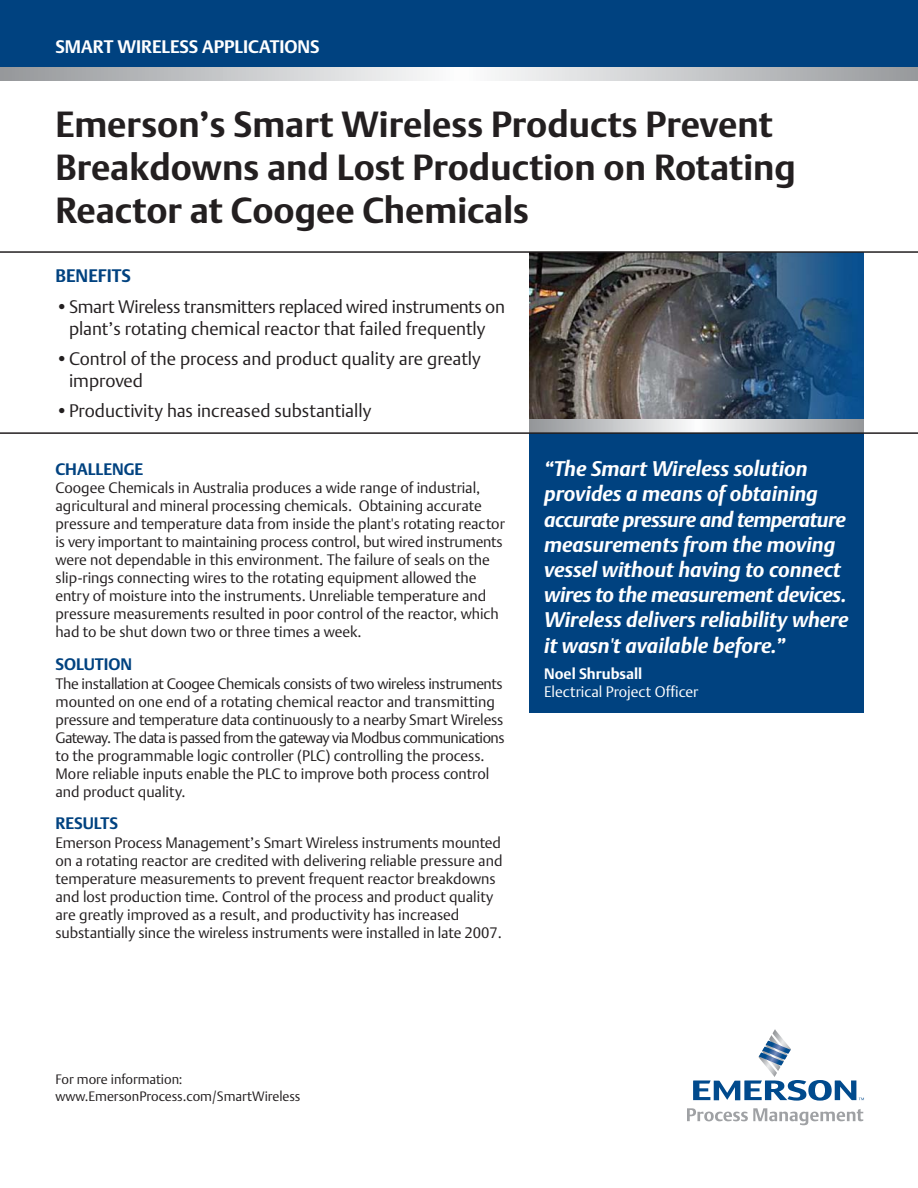
<style>
.page{position:relative;width:918px;height:1188px;background:#fff}
.page>*{position:absolute;margin:0;border:0;box-sizing:border-box;transform-origin:0 0}
.t1{font:700 36px/43.2px "DTL Argo T";color:#231f20}
.t2{font:italic 700 21px/25.2px "DTL Argo T";color:#fff}
.t3{font:18px/21.6px "DTL Argo T Light";color:#231f20;text-align:center}
.t4{font:700 18px "DTL Argo T";color:#fff}
.t5{font:700 18px "DTL Argo T";color:#004280}
.t6{font:700 16.5px "DTL Argo T";color:#004280}
.t7{font:15px/18px "DTL Argo T Light";color:#231f20}
.t8{font:15px "DTL Argo T Light";color:#fff}
.t9{font:700 15px "DTL Argo T";color:#fff}
.t10{font:13.5px/16.2px "DTL Argo T Light";color:#231f20}
</style>
<div class="page">
<div style="left:529px;top:433px;width:335px;height:279px;background:#004280"></div>
<img style="left:529px;top:253px;width:335px;height:166px">
<div style="left:0;top:0;width:918px;height:69px;background:#004280"></div>
<svg style="left:0;top:68px;width:918px;height:13px;background:#c8cacb"></svg>
<svg style="left:693px;top:1029px;width:171px;height:72px"></svg>
<svg style="left:687px;top:1108px;width:176px;height:17px"></svg>
<hr style="left:0;top:251px;width:918px;height:2px;background:#231f20">
<svg style="left:529px;top:419px;width:335px;height:13px;background:#c7c8ca"></svg>
<hr style="left:0;top:432px;width:918px;height:2px;background:#231f20">
<p class="t4" style="left:56px;top:39px;width:266px">SMART WIRELESS APPLICATIONS</p>
<h1 class="t1" style="left:56px;top:105px;width:742px">Emerson’s Smart Wireless Products Prevent<br>Breakdowns and Lost Production on Rotating<br>Reactor at Coogee Chemicals</h1>
<p class="t5" style="left:56px;top:269px;width:77px">BENEFITS</p>
<p class="t3" style="left:56px;top:297px;width:451px">•Smart Wireless transmitters replaced wired instruments on plant’s rotating chemical reactor that failed frequently</p>
<p class="t3" style="left:69px;top:350px;width:413px;text-align:left;text-indent:-14px">•Control of the process and product quality are greatly improved</p>
<p class="t3" style="left:56px;top:402px;width:317px">•Productivity has increased substantially</p>
<p class="t6" style="left:56px;top:462px;width:89px">CHALLENGE</p>
<p class="t7" style="left:56px;top:480px;width:451px">Coogee Chemicals in Australia produces a wide range of industrial, agricultural and mineral processing chemicals. Obtaining accurate pressure and temperature data from inside the plant's rotating reactor is very important to maintaining process control, but wired instruments were not dependable in this environment. The failure of seals on the slip-rings connecting wires to the rotating equipment allowed the entry of moisture into the instruments. Unreliable temperature and pressure measurements resulted in poor control of the reactor, which had to be shut down two or three times a week.</p>
<p class="t6" style="left:56px;top:657px;width:78px">SOLUTION</p>
<p class="t7" style="left:56px;top:676px;width:451px">The installation at Coogee Chemicals consists of two wireless instruments mounted on one end of a rotating chemical reactor and transmitting pressure and temperature data continuously to a nearby Smart Wireless Gateway. The data is passed from the gateway via Modbus communications to the programmable logic controller (PLC) controlling the process.<br>More reliable inputs enable the PLC to improve both process control and product quality.</p>
<p class="t6" style="left:56px;top:817px;width:64px">RESULTS</p>
<p class="t7" style="left:56px;top:835px;width:448px">Emerson Process Management’s Smart Wireless instruments mounted on a rotating reactor are credited with delivering reliable pressure and temperature measurements to prevent frequent reactor breakdowns and lost production time. Control of the process and product quality are greatly improved as a result, and productivity has increased substantially since the wireless instruments were installed in late 2007.</p>
<p class="t2" style="left:544px;top:458px;width:306px">“The Smart Wireless solution provides a means of obtaining accurate pressure and temperature measurements from the moving vessel without having to connect wires to the measurement devices.<br>Wireless delivers reliability where it wasn't available before.”</p>
<p class="t9" style="left:544px;top:668px;width:100px">Noel Shrubsall</p>
<p class="t8" style="left:544px;top:686px;width:156px">Electrical Project Officer</p>
<p class="t10" style="left:56px;top:1073px;width:247px">For more information: www.EmersonProcess.com/SmartWireless</p>
</div>
